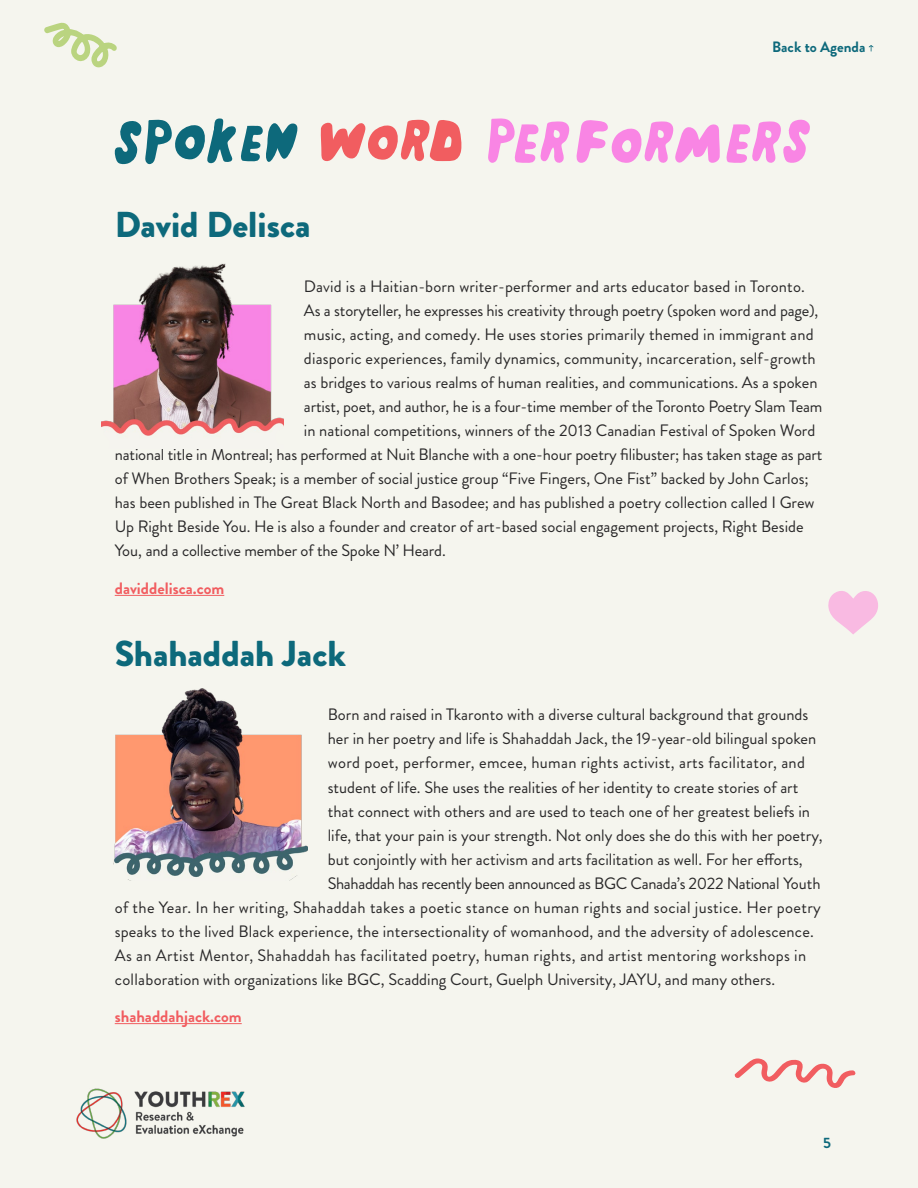
<style>
.page{position:relative;width:918px;height:1188px;background:#f5f5ee}
.page>*{position:absolute;margin:0;border:0;box-sizing:border-box;transform-origin:0 0}
.t1{font:900 36px "Brandon Grotesque";color:#0d697b}
.t2{font:16.5px "Brandon Grotesque";color:#292829}
.t3{font:16.5px "Brandon Grotesque";letter-spacing:.02em;color:#292829}
.t4{font:16.5px "Brandon Grotesque";letter-spacing:-.02em;color:#292829}
.t5{font:700 16.5px "Brandon Grotesque";color:#f15d60}
.t6{font:700 15px "Brandon Grotesque";color:#0d697b}
</style>
<div class="page">
<svg style="left:734px;top:1058px;width:122px;height:30px"></svg>
<svg style="left:44px;top:23px;width:73px;height:45px"></svg>
<svg style="left:828px;top:591px;width:50px;height:44px"></svg>
<hr style="left:115px;top:595px;width:109px;height:1px;background:#f15d60">
<hr style="left:115px;top:1023px;width:127px;height:1px;background:#f15d60">
<img style="left:101px;top:263px;width:183px;height:173px">
<img style="left:114px;top:688px;width:194px;height:192px">
<svg style="left:321px;top:119px;width:141px;height:43px"></svg>
<svg style="left:114px;top:118px;width:184px;height:47px"></svg>
<svg style="left:488px;top:118px;width:82px;height:45px"></svg>
<svg style="left:726px;top:119px;width:84px;height:44px"></svg>
<svg style="left:576px;top:120px;width:144px;height:43px"></svg>
<svg style="left:294px;top:849px;width:14px;height:31px"></svg>
<svg style="left:113px;top:861px;width:15px;height:19px"></svg>
<svg style="left:101px;top:426px;width:9px;height:10px"></svg>
<svg style="left:275px;top:426px;width:9px;height:10px"></svg>
<svg style="left:869px;top:45px;width:4px;height:7px"></svg>
<img style="left:76px;top:1088px;width:169px;height:51px">
<h1 class="t1" style="left:115px;top:200px;width:197px">David Delisca</h1>
<p class="t6" style="left:772px;top:36px;width:95px">Back to Agenda</p>
<p class="t2" style="left:304px;top:275px;width:503px">David is a Haitian-born writer-performer and arts educator based in Toronto.</p>
<p class="t2" style="left:304px;top:299px;width:516px">As a storyteller, he expresses his creativity through poetry (spoken word and page),</p>
<p class="t2" style="left:304px;top:323px;width:511px">music, acting, and comedy. He uses stories primarily themed in immigrant and</p>
<p class="t2" style="left:304px;top:347px;width:513px">diasporic experiences, family dynamics, community, incarceration, self-growth</p>
<p class="t2" style="left:304px;top:371px;width:515px">as bridges to various realms of human realities, and communications. As a spoken</p>
<p class="t2" style="left:304px;top:395px;width:520px">artist, poet, and author, he is a four-time member of the Toronto Poetry Slam Team</p>
<p class="t2" style="left:304px;top:419px;width:513px">in national competitions, winners of the 2013 Canadian Festival of Spoken Word</p>
<p class="t2" style="left:115px;top:443px;width:709px">national title in Montreal; has performed at Nuit Blanche with a one-hour poetry filibuster; has taken stage as part</p>
<p class="t2" style="left:115px;top:467px;width:696px">of When Brothers Speak; is a member of social justice group “Five Fingers, One Fist” backed by John Carlos;</p>
<p class="t2" style="left:115px;top:491px;width:701px">has been published in The Great Black North and Basodee; and has published a poetry collection called I Grew</p>
<p class="t2" style="left:115px;top:515px;width:690px">Up Right Beside You. He is also a founder and creator of art-based social engagement projects, Right Beside</p>
<p class="t2" style="left:115px;top:539px;width:332px">You, and a collective member of the Spoke N’ Heard.</p>
<p class="t5" style="left:115px;top:577px;width:111px">daviddelisca.com</p>
<h1 class="t1" style="left:115px;top:628px;width:233px">Shahaddah Jack</h1>
<p class="t2" style="left:328px;top:703px;width:482px">Born and raised in Tkaronto with a diverse cultural background that grounds</p>
<p class="t2" style="left:328px;top:727px;width:490px">her in her poetry and life is Shahaddah Jack, the 19-year-old bilingual spoken</p>
<p class="t3" style="left:328px;top:751px;width:479px">word poet, performer, emcee, human rights activist, arts facilitator, and</p>
<p class="t2" style="left:328px;top:775px;width:472px">student of life. She uses the realities of her identity to create stories of art</p>
<p class="t2" style="left:328px;top:799px;width:484px">that connect with others and are used to teach one of her greatest beliefs in</p>
<p class="t2" style="left:328px;top:823px;width:496px">life, that your pain is your strength. Not only does she do this with her poetry,</p>
<p class="t2" style="left:328px;top:847px;width:477px">but conjointly with her activism and arts facilitation as well. For her efforts,</p>
<p class="t4" style="left:328px;top:872px;width:494px">Shahaddah has recently been announced as BGC Canada’s 2022 National Youth</p>
<p class="t3" style="left:115px;top:896px;width:708px">of the Year. In her writing, Shahaddah takes a poetic stance on human rights and social justice. Her poetry</p>
<p class="t2" style="left:115px;top:920px;width:701px">speaks to the lived Black experience, the intersectionality of womanhood, and the adversity of adolescence.</p>
<p class="t3" style="left:115px;top:944px;width:693px">As an Artist Mentor, Shahaddah has facilitated poetry, human rights, and artist mentoring workshops in</p>
<p class="t2" style="left:115px;top:968px;width:662px">collaboration with organizations like BGC, Scadding Court, Guelph University, JAYU, and many others.</p>
<p class="t5" style="left:115px;top:1005px;width:129px">shahaddahjack.com</p>
<p class="t6" style="left:823px;top:1132px;width:9px">5</p>
</div>
